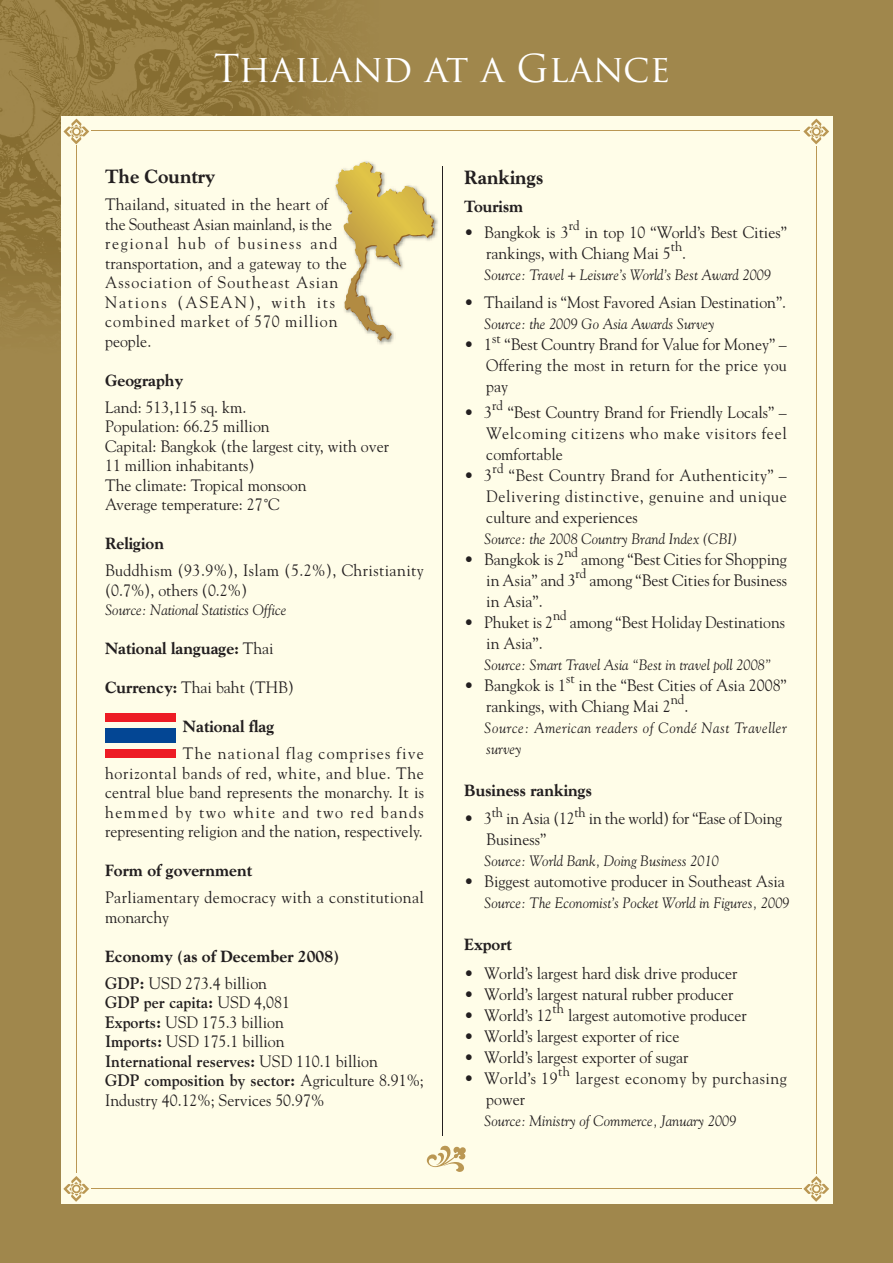
<style>
.page{position:relative;width:893px;height:1263px;background:#a0874c}
.page>*{position:absolute;margin:0;border:0;box-sizing:border-box;transform-origin:0 0}
.t1{font:37.5px "Trajan Pro";color:#fff}
.t2{font:800 19.5px "Goudy";color:#231f20;scale:.96 1}
.t3{font:16.5px/19.5px "Goudy";color:#231f20;scale:.96 1}
.t4{font:16.5px/19.5px "Goudy";letter-spacing:.06em;color:#231f20;scale:.96 1}
.t5{font:800 16.5px/27px "Goudy";color:#231f20;scale:.96 1}
.t6{font:16.5px "Goudy";color:#231f20;scale:.95 1}
.t7{font:16.5px/19.5px "Goudy";letter-spacing:.03em;color:#231f20;scale:.96 1}
.t8{font:16.5px/19.5px "Goudy";letter-spacing:.025em;color:#231f20;scale:.96 1}
.t9{font:16.5px "Goudy";letter-spacing:.035em;color:#231f20;scale:.96 1}
.t10{font:italic 15px "Goudy";color:#231f20;scale:.96 1}
.t11{font:italic 15px/21px "Goudy";letter-spacing:.04em;color:#231f20;scale:.96 1}
.t12{font:13.5px "Goudy";color:#231f20;scale:.96 1}
.t13{font:13.5px "Goudy";color:#231f20;scale:.95 1}
.s1{font-weight:400}
.s2{font-weight:800}
.s3{font-weight:700}
</style>
<div class="page">
<img style="left:0;top:0;width:322px;height:310px">
<div style="left:61px;top:116px;width:771px;height:1088px;background:#fffde8"></div>
<div style="left:105px;top:728px;width:70px;height:14px;background:#034694"></div>
<div style="left:105px;top:713px;width:70px;height:9px;background:#ed1c24"></div>
<div style="left:105px;top:749px;width:70px;height:8px;background:#ed1c24"></div>
<img style="left:363px;top:161px;width:75px;height:184px">
<svg style="left:335px;top:162px;width:99px;height:179px"></svg>
<svg style="left:427px;top:1145px;width:39px;height:27px"></svg>
<hr style="left:442px;top:166px;width:1px;height:969px;background:#231f20">
<hr style="left:91px;top:1188px;width:710px;height:1px;background:#ba9753">
<hr style="left:816px;top:147px;width:1px;height:1027px;background:#ba9753">
<hr style="left:91px;top:131px;width:708px;height:1px;background:#ba9753">
<hr style="left:76px;top:146px;width:1px;height:1027px;background:#ba9753">
<svg style="left:803px;top:1176px;width:26px;height:26px"></svg>
<svg style="left:63px;top:1176px;width:26px;height:26px"></svg>
<svg style="left:803px;top:119px;width:26px;height:25px"></svg>
<svg style="left:63px;top:119px;width:26px;height:25px"></svg>
<h1 class="t1" style="left:214px;top:47px;width:458px">Thailand at a Glance</h1>
<p class="t2" style="left:105px;top:169px;width:116px">The Country</p>
<p class="t4" style="left:105px;top:196px;width:253px">Thailand, situated in the heart of the Southeast Asian mainland, is the regional hub of business and transportation, and a gateway to the<br>Association of Southeast Asian<br>Nations (ASEAN), with its combined market of 570 million people.</p>
<p class="t5" style="left:105px;top:368px;width:83px">Geography</p>
<p class="t3" style="left:105px;top:399px;width:297px">Land: 513,115 sq. km.<br>Population: 66.25 million<br>Capital: Bangkok (the largest city, with over<br>11 million inhabitants)<br>The climate: Tropical monsoon<br>Average temperature: 27˚C</p>
<p class="t5" style="left:105px;top:531px;width:63px">Religion</p>
<p class="t7" style="left:105px;top:562px;width:334px">Buddhism (93.9%), Islam (5.2%), Christianity (0.7%), others (0.2%)</p>
<p class="t10" style="left:105px;top:604px;width:190px">Source: National Statistics Office</p>
<p class="t5" style="left:105px;top:637px;width:177px">National language: <span class="s1">Thai</span></p>
<p class="t3" style="left:105px;top:679px;width:198px"><span class="s2">Currency:</span> Thai baht (THB)</p>
<p class="t5" style="left:183px;top:715px;width:97px">National flag</p>
<p class="t3" style="left:105px;top:745px;width:334px;text-align:justify;text-indent:78px">The national flag comprises five horizontal bands of red, white, and blue. The central blue band represents the monarchy. It is hemmed by two white and two red bands representing religion and the nation, respectively.</p>
<p class="t5" style="left:105px;top:859px;width:155px">Form of government</p>
<p class="t8" style="left:105px;top:889px;width:334px">Parliamentary democracy with a constitutional monarchy</p>
<p class="t5" style="left:105px;top:944px;width:245px">Economy (as of December 2008)<br><span class="s3">GDP:</span> <span class="s1">USD 273.4 billion</span></p>
<p class="t3" style="left:105px;top:994px;width:334px"><span class="s3">GDP per capita:</span> USD 4,081<br><span class="s3">Exports:</span> USD 175.3 billion<br><span class="s3">Imports:</span> USD 175.1 billion<br><span class="s3">International reserves:</span> USD 110.1 billion<br><span class="s3">GDP composition by sector:</span> Agriculture 8.91%; Industry 40.12%; Services 50.97%</p>
<p class="t2" style="left:464px;top:169px;width:84px">Rankings</p>
<p class="t5" style="left:464px;top:194px;width:63px">Tourism</p>
<p class="t3" style="left:464px;top:224px;width:110px">• Bangkok is 3</p>
<p class="t12" style="left:569px;top:220px;width:13px">rd</p>
<p class="t3" style="left:486px;top:223px;width:315px;line-height:21px;text-indent:98px">in top 10 “World’s Best Cities” rankings, with Chiang Mai 5</p>
<p class="t12" style="left:671px;top:241px;width:14px">th</p>
<p class="t3" style="left:682px;top:245px;width:6px">.</p>
<p class="t10" style="left:484px;top:269px;width:300px">Source: Travel + Leisure’s World’s Best Award 2009</p>
<p class="t3" style="left:464px;top:294px;width:337px">• Thailand is “Most Favored Asian Destination”.</p>
<p class="t10" style="left:484px;top:318px;width:241px">Source: the 2009 Go Asia Awards Survey</p>
<p class="t3" style="left:464px;top:336px;width:31px">• 1</p>
<p class="t12" style="left:492px;top:333px;width:10px">st</p>
<p class="t3" style="left:486px;top:335px;width:315px;line-height:21px;text-align:justify;text-indent:18px">“Best Country Brand for Value for Money” – Offering the most in return for the price you pay</p>
<p class="t3" style="left:464px;top:404px;width:31px">• 3</p>
<p class="t12" style="left:492px;top:400px;width:13px">rd</p>
<p class="t3" style="left:486px;top:403px;width:315px;line-height:21px;text-align:justify;text-indent:21px">“Best Country Brand for Friendly Locals” – Welcoming citizens who make visitors feel comfortable</p>
<p class="t3" style="left:464px;top:467px;width:31px">• 3</p>
<p class="t12" style="left:493px;top:463px;width:13px">rd</p>
<p class="t3" style="left:486px;top:466px;width:315px;line-height:21px;text-align:justify;text-indent:23px">“Best Country Brand for Authenticity” – Delivering distinctive, genuine and unique culture and experiences</p>
<p class="t10" style="left:484px;top:533px;width:266px">Source: the 2008 Country Brand Index (CBI)</p>
<p class="t3" style="left:464px;top:551px;width:106px">• Bangkok is 2</p>
<p class="t12" style="left:564px;top:547px;width:16px">nd</p>
<p class="t3" style="left:581px;top:551px;width:216px">among “Best Cities for Shopping</p>
<p class="t12" style="left:575px;top:568px;width:13px">rd</p>
<p class="t3" style="left:486px;top:572px;width:94px">in Asia” and 3</p>
<p class="t3" style="left:589px;top:572px;width:207px">among “Best Cities for Business</p>
<p class="t3" style="left:486px;top:593px;width:60px">in Asia”.</p>
<p class="t6" style="left:464px;top:615px;width:95px">• Phuket is 2</p>
<p class="t13" style="left:553px;top:610px;width:16px">nd</p>
<p class="t6" style="left:570px;top:615px;width:228px">among “Best Holiday Destinations</p>
<p class="t3" style="left:486px;top:635px;width:60px">in Asia”.</p>
<p class="t10" style="left:484px;top:659px;width:301px">Source: Smart Travel Asia “Best in travel poll 2008”</p>
<p class="t3" style="left:464px;top:677px;width:107px">• Bangkok is 1</p>
<p class="t12" style="left:566px;top:673px;width:10px">st</p>
<p class="t3" style="left:486px;top:676px;width:314px;line-height:21px;text-indent:92px">in the “Best Cities of Asia 2008” rankings, with Chiang Mai 2</p>
<p class="t12" style="left:671px;top:694px;width:16px">nd</p>
<p class="t3" style="left:684px;top:698px;width:6px">.</p>
<p class="t11" style="left:484px;top:718px;width:317px">Source: American readers of Condé Nast Traveller survey</p>
<p class="t5" style="left:464px;top:778px;width:134px">Business rankings</p>
<p class="t6" style="left:464px;top:812px;width:31px">• 3</p>
<p class="t13" style="left:492px;top:807px;width:13px">th</p>
<p class="t13" style="left:574px;top:807px;width:13px">th</p>
<p class="t6" style="left:506px;top:812px;width:74px">in Asia (12</p>
<p class="t6" style="left:589px;top:812px;width:205px">in the world) for “Ease of Doing</p>
<p class="t3" style="left:486px;top:831px;width:64px">Business”</p>
<p class="t10" style="left:484px;top:855px;width:246px">Source: World Bank, Doing Business 2010</p>
<p class="t3" style="left:464px;top:873px;width:335px">• Biggest automotive producer in Southeast Asia</p>
<p class="t10" style="left:484px;top:897px;width:320px">Source: The Economist’s Pocket World in Figures, 2009</p>
<p class="t5" style="left:464px;top:932px;width:51px">Export</p>
<p class="t3" style="left:464px;top:965px;width:286px">• World’s largest hard disk drive producer</p>
<p class="t3" style="left:464px;top:986px;width:282px">• World’s largest natural rubber producer</p>
<p class="t3" style="left:464px;top:1007px;width:93px">• World’s 12</p>
<p class="t12" style="left:552px;top:1003px;width:14px">th</p>
<p class="t3" style="left:568px;top:1007px;width:188px">largest automotive producer</p>
<p class="t3" style="left:464px;top:1028px;width:226px">• World’s largest exporter of rice</p>
<p class="t3" style="left:464px;top:1049px;width:235px">• World’s largest exporter of sugar</p>
<p class="t3" style="left:464px;top:1070px;width:99px">• World’s 19</p>
<p class="t12" style="left:558px;top:1066px;width:14px">th</p>
<p class="t9" style="left:575px;top:1071px;width:222px">largest economy by purchasing</p>
<p class="t3" style="left:486px;top:1091px;width:42px">power</p>
<p class="t10" style="left:484px;top:1115px;width:264px">Source: Ministry of Commerce, January 2009</p>
</div>
